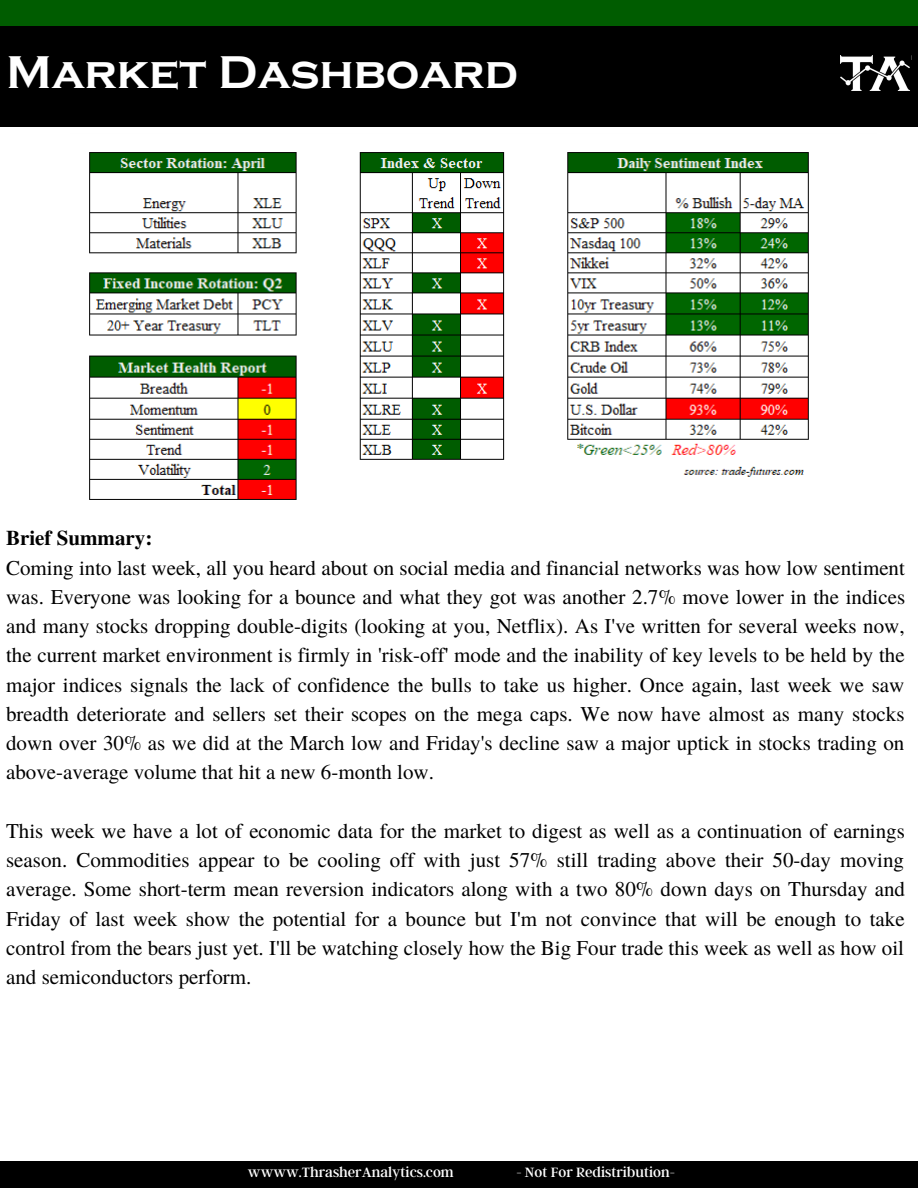
<style>
.page{position:relative;width:918px;height:1188px;background:#fff}
.page>*{position:absolute;margin:0;border:0;box-sizing:border-box;transform-origin:0 0}
.t1{font:700 47.25px "Copperplate Gothic";color:#fff}
.t2{font:21px/29.2px "Te X Gyre Termes";color:#000;text-align:justify}
.t3{font:700 21px "Te X Gyre Termes";color:#000}
.t4{font:15px "Argent CF";color:#fff}
</style>
<div class="page">
<div style="left:0;top:0;width:918px;height:27px;background:#005c00"></div>
<div style="left:0;top:1162px;width:918px;height:26px;background:#000"></div>
<div style="left:0;top:26px;width:918px;height:101px;background:#000"></div>
<img style="left:840px;top:56px;width:70px;height:35px">
<img style="left:89px;top:152px;width:720px;height:348px">
<h1 class="t1" style="left:6px;top:46px;width:513px">Market Dashboard</h1>
<p class="t3" style="left:6px;top:522px;width:148px">Brief Summary:</p>
<p class="t2" style="left:6px;top:552px;width:901px">Coming into last week, all you heard about on social media and financial networks was how low sentiment was. Everyone was looking for a bounce and what they got was another 2.7% move lower in the indices and many stocks dropping double-digits (looking at you, Netflix). As I've written for several weeks now, the current market environment is firmly in 'risk-off' mode and the inability of key levels to be held by the major indices signals the lack of confidence the bulls to take us higher. Once again, last week we saw breadth deteriorate and sellers set their scopes on the mega caps. We now have almost as many stocks down over 30% as we did at the March low and Friday's decline saw a major uptick in stocks trading on above-average volume that hit a new 6-month low.</p>
<p class="t2" style="left:6px;top:815px;width:900px">This week we have a lot of economic data for the market to digest as well as a continuation of earnings season. Commodities appear to be cooling off with just 57% still trading above their 50-day moving average. Some short-term mean reversion indicators along with a two 80% down days on Thursday and Friday of last week show the potential for a bounce but I'm not convince that will be enough to take control from the bears just yet. I'll be watching closely how the Big Four trade this week as well as how oil and semiconductors perform.</p>
<p class="t4" style="left:248px;top:1162px;width:207px">wwww.ThrasherAnalytics.com</p>
<p class="t4" style="left:516px;top:1162px;width:160px">- Not For Redistribution-</p>
</div>
